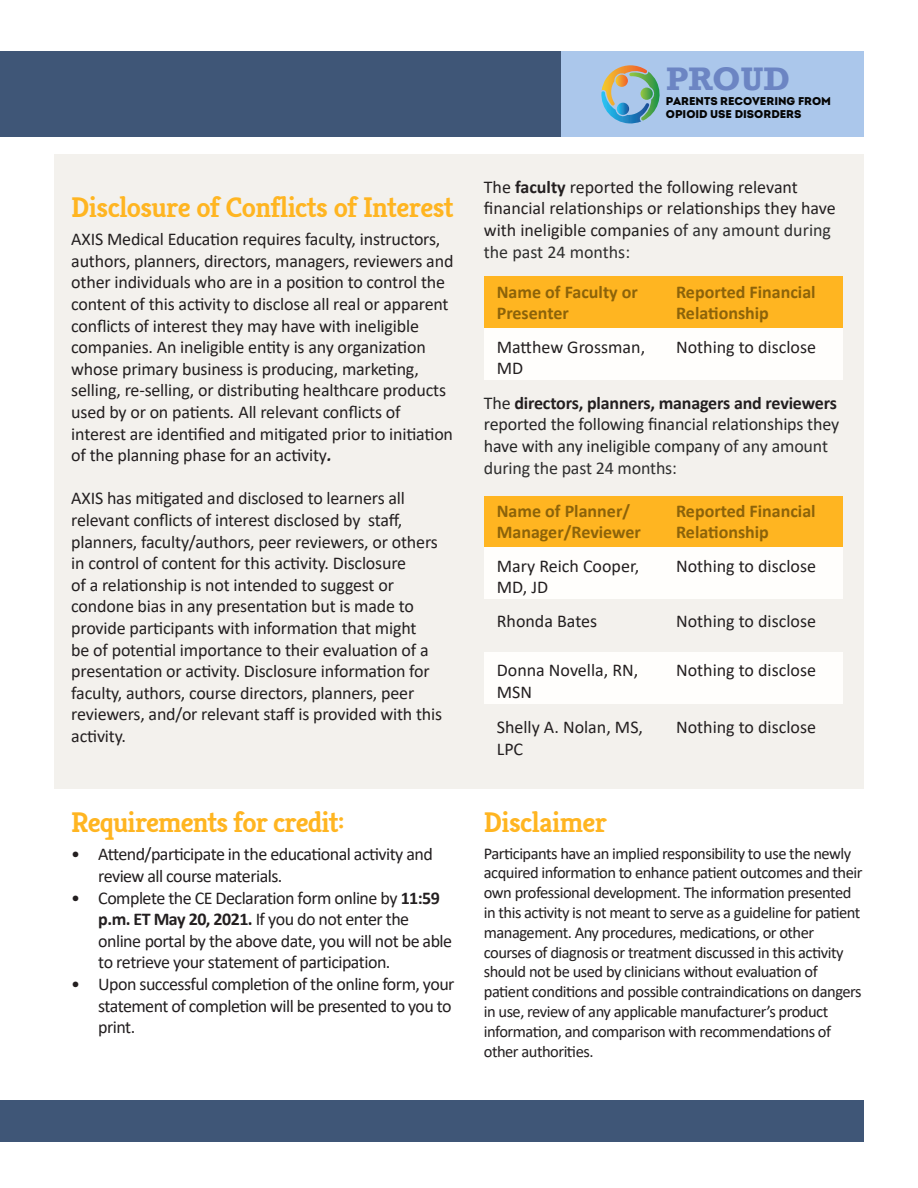
<style>
.page{position:relative;width:918px;height:1188px;background:#fff}
.page>*{position:absolute;margin:0;border:0;box-sizing:border-box;transform-origin:0 0}
.t1{font:700 33.45px "Rockwell";color:#6c85c3}
.subhead4{font:700 28.5px "Kreon";letter-spacing:-.025em;color:#ffb521}
.No_Spacing{font:18px/21.6px "Calibri";letter-spacing:-.01em;color:#231f20}
.No_Spacing-2{font:18px/21.6px "Calibri";letter-spacing:-.03em;color:#231f20}
.t2{font:18px/21.6px "Calibri";letter-spacing:-.01em;color:#262626}
.No_Spacing-3{font:700 18px/21.6px "Calibri";color:#8c630a}
.t3{font:16.5px/19.8px "Calibri";letter-spacing:-.03em;color:#231f20}
.t4{font:11.25px/13.5px "Intro Demo Black CAPS";color:#050504}
.s1{font-style:italic}
.s2{font-weight:700;font-style:italic}
.s3{font-weight:700}
.s4{color:#2f2f2f}
.s5{font-weight:700;color:#231f20}
</style>
<div class="page">
<div style="left:0;top:51px;width:562px;height:86px;background:#3f5677"></div>
<div style="left:562px;top:51px;width:302px;height:86px;background:#abc7eb"></div>
<div style="left:0;top:1100px;width:864px;height:42px;background:#3f5677"></div>
<div style="left:54px;top:154px;width:810px;height:634px;background:#f3f1ed"></div>
<div style="left:484px;top:276px;width:358px;height:52px;background:#ffb521"></div>
<div style="left:484px;top:328px;width:358px;height:52px;background:#fffefc"></div>
<div style="left:484px;top:496px;width:358px;height:52px;background:#ffb521"></div>
<div style="left:484px;top:548px;width:358px;height:51px;background:#fffefc"></div>
<div style="left:484px;top:652px;width:358px;height:52px;background:#fffefc"></div>
<svg style="left:601px;top:65px;width:59px;height:59px"></svg>
<p class="subhead4" style="left:71px;top:189px;width:384px">Disclosure of Conflicts of Interest</p>
<p class="No_Spacing" style="left:71px;top:228px;width:384px">AXIS Medical Education requires faculty, instructors, authors, planners, directors, managers, reviewers and other individuals who are in a position to control the content of this activity to disclose all real or apparent conflicts of interest they may have with ineligible companies. An ineligible entity is any organization whose primary business is producing, marketing, selling, re-selling, or distributing healthcare products used by or on patients<span class="s1">.</span> All relevant conflicts of interest are identified and mitigated prior to initiation of the planning phase for an activity<span class="s2">.</span></p>
<p class="No_Spacing" style="left:71px;top:487px;width:372px">AXIS has mitigated and disclosed to learners all relevant conflicts of interest disclosed by staff, planners, faculty/authors, peer reviewers, or others in control of content for this activity. Disclosure<br>of a relationship is not intended to suggest or condone bias in any presentation but is made to provide participants with information that might<br>be of potential importance to their evaluation of a presentation or activity. Disclosure information for faculty, authors, course directors, planners, peer reviewers, and/or relevant staff is provided with this activity.</p>
<p class="subhead4" style="left:71px;top:804px;width:275px">Requirements for credit:</p>
<p class="No_Spacing-2" style="left:98px;top:843px;width:336px;text-indent:-27px">• Attend/participate in the educational activity and review all course materials.</p>
<p class="No_Spacing-2" style="left:98px;top:886px;width:355px;text-indent:-27px">• Complete the CE Declaration form online by <span class="s3">11:59 p.m. ET May 20, 2021.</span> If you do not enter the online portal by the above date, you will not be able to retrieve your statement of participation.</p>
<p class="No_Spacing-2" style="left:98px;top:973px;width:358px;text-indent:-27px">• Upon successful completion of the online form, your statement of completion will be presented to you to print.</p>
<p class="t1" style="left:666px;top:59px;width:125px">PROUD</p>
<p class="t4" style="left:666px;top:94px;width:167px">PARENTS RECOVERING FROM<br>OPIOID USE DISORDERS</p>
<p class="No_Spacing" style="left:484px;top:176px;width:354px">The <span class="s3">faculty</span> reported the following relevant financial relationships or relationships they have with ineligible companies <span class="s4">of any amount during the past 24 months:</span></p>
<p class="No_Spacing-3" style="left:497px;top:281px;width:143px">Name of Faculty or<br>Presenter</p>
<p class="No_Spacing-3" style="left:676px;top:281px;width:141px">Reported Financial<br>Relationship</p>
<p class="No_Spacing" style="left:497px;top:335px;width:150px">Matthew Grossman,<br>MD</p>
<p class="No_Spacing" style="left:676px;top:335px;width:141px">Nothing to disclose</p>
<p class="t2" style="left:484px;top:392px;width:357px">The <span class="s5">directors, planners, managers and reviewers </span>reported the following financial relationships they have with any ineligible company <span class="s4">of any amount during the past 24 months:</span></p>
<p class="No_Spacing-3" style="left:497px;top:500px;width:146px">Name of Planner/<br>Manager/Reviewer</p>
<p class="No_Spacing-3" style="left:676px;top:500px;width:141px">Reported Financial<br>Relationship</p>
<p class="No_Spacing" style="left:497px;top:555px;width:144px">Mary Reich Cooper,<br>MD, JD</p>
<p class="No_Spacing" style="left:676px;top:555px;width:141px">Nothing to disclose</p>
<p class="No_Spacing" style="left:497px;top:610px;width:102px">Rhonda Bates</p>
<p class="No_Spacing" style="left:676px;top:610px;width:141px">Nothing to disclose</p>
<p class="No_Spacing" style="left:497px;top:659px;width:143px">Donna Novella, RN,<br>MSN</p>
<p class="No_Spacing" style="left:676px;top:659px;width:141px">Nothing to disclose</p>
<p class="No_Spacing" style="left:497px;top:716px;width:148px">Shelly A. Nolan, MS,<br>LPC</p>
<p class="No_Spacing" style="left:676px;top:716px;width:141px">Nothing to disclose</p>
<p class="subhead4" style="left:484px;top:804px;width:125px">Disclaimer</p>
<p class="t3" style="left:484px;top:843px;width:380px">Participants have an implied responsibility to use the newly acquired information to enhance patient outcomes and their own professional development. The information presented in this activity is not meant to serve as a guideline for patient management. Any procedures, medications, or other courses of diagnosis or treatment discussed in this activity should not be used by clinicians without evaluation of patient conditions and possible contraindications on dangers in use, review of any applicable manufacturer’s product information, and comparison with recommendations of other authorities.</p>
</div>
